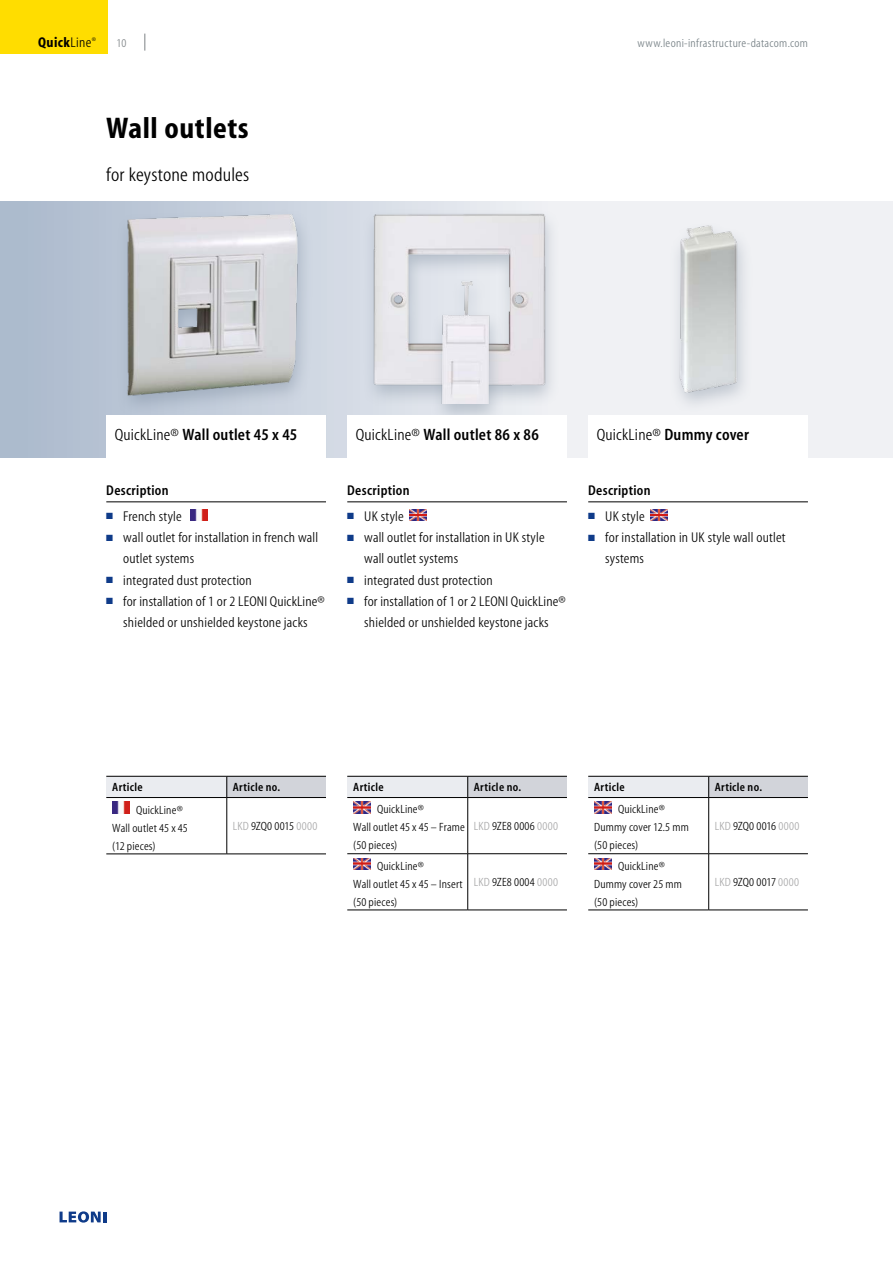
<style>
.page{position:relative;width:893px;height:1263px;background:#fff}
.page>*{position:absolute;margin:0;border:0;box-sizing:border-box;transform-origin:0 0}
.Headline_20_pt{font:700 condensed 30px "Myriad";letter-spacing:.02em;color:#000}
.Headline_20_pt-2{font:19.5px "Myriad Condensed";letter-spacing:.01em;color:#000}
.copy_9_5_ohne_Raster{font:semi-condensed 16.5px "Myriad";letter-spacing:.015em;color:#000}
.copy_9_5_ohne_Raster-2{font:16.5px "Myriad Condensed";letter-spacing:.015em;color:#000}
.LEONI_Bullet_points{font:14.25px/21.3px "Myriad Condensed";letter-spacing:.015em;color:#000}
.copy_9_5_ohne_Raster-3{font:semi-condensed 14.25px "Myriad";letter-spacing:.02em;color:#000}
.t1{font:700 condensed 14.25px "Myriad";letter-spacing:.03em;color:#000}
.Tabelle_copy_mittig{font:12px/18px "Myriad Condensed";letter-spacing:.015em;color:#000}
.Tabellenkopf_8_semi{font:semi-condensed 12px "Myriad";letter-spacing:.03em;color:#000}
.t2{font:12px "Myriad Condensed";letter-spacing:.025em;color:#768085}
.t3{font:12px "Myriad Condensed";color:#7e8386}
.t4{font:8.25px "Myriad Condensed";color:#000}
.s1{font-family:"Myriad Condensed";font-weight:400;font-stretch:normal}
.s2{font-family:"Myriad Condensed";font-stretch:normal}
.s3{color:#0f3b89}
.s4{font-family:"Myriad";font-stretch:semi-condensed}
.s5{color:#a7a7a8}
</style>
<div class="page">
<svg style="left:60px;top:1211px;width:46px;height:11px"></svg>
<div style="left:0;top:0;width:108px;height:53px;background:#fd0"></div>
<svg style="left:145px;top:34px;width:1px;height:17px"></svg>
<svg style="left:0;top:202px;width:893px;height:255px"></svg>
<img style="left:118px;top:201px;width:199px;height:214px">
<div style="left:669px;top:221px;width:84px;height:192px;background:#6c7d90;opacity:.35"></div>
<img style="left:677px;top:216px;width:63px;height:185px">
<div style="left:362px;top:209px;width:199px;height:198px;background:#6c7d90;opacity:.35"></div>
<img style="left:371px;top:212px;width:176px;height:176px">
<div style="left:430px;top:276px;width:75px;height:150px;background:#6c7d90;opacity:.35"></div>
<img style="left:431px;top:279px;width:66px;height:125px">
<div style="left:588px;top:415px;width:220px;height:63px;background:#fff"></div>
<hr style="left:588px;top:502px;width:220px;height:1px;background:#000">
<img style="left:650px;top:509px;width:18px;height:12px">
<div style="left:347px;top:415px;width:220px;height:63px;background:#fff"></div>
<hr style="left:347px;top:502px;width:220px;height:1px;background:#000">
<img style="left:409px;top:509px;width:18px;height:12px">
<div style="left:106px;top:415px;width:220px;height:63px;background:#fff"></div>
<hr style="left:106px;top:502px;width:220px;height:1px;background:#000">
<img style="left:190px;top:509px;width:18px;height:12px">
<svg style="left:588px;top:776px;width:220px;height:134px"></svg>
<hr style="left:588px;top:797px;width:121px;height:1px;background:#000">
<hr style="left:709px;top:797px;width:99px;height:1px;background:#000">
<hr style="left:708px;top:798px;width:1px;height:55px;background:#000">
<hr style="left:588px;top:853px;width:121px;height:1px;background:#000">
<hr style="left:709px;top:853px;width:99px;height:1px;background:#000">
<hr style="left:708px;top:854px;width:1px;height:56px;background:#000">
<hr style="left:588px;top:910px;width:121px;height:1px;background:#000">
<hr style="left:709px;top:910px;width:99px;height:1px;background:#000">
<img style="left:594px;top:802px;width:18px;height:11px">
<img style="left:594px;top:858px;width:18px;height:12px">
<svg style="left:347px;top:776px;width:220px;height:134px"></svg>
<hr style="left:347px;top:797px;width:121px;height:1px;background:#000">
<hr style="left:468px;top:797px;width:99px;height:1px;background:#000">
<hr style="left:467px;top:798px;width:1px;height:55px;background:#000">
<hr style="left:347px;top:853px;width:121px;height:1px;background:#000">
<hr style="left:468px;top:853px;width:99px;height:1px;background:#000">
<hr style="left:467px;top:854px;width:1px;height:56px;background:#000">
<hr style="left:347px;top:910px;width:121px;height:1px;background:#000">
<hr style="left:468px;top:910px;width:99px;height:1px;background:#000">
<img style="left:353px;top:802px;width:18px;height:11px">
<img style="left:353px;top:858px;width:18px;height:12px">
<svg style="left:106px;top:776px;width:220px;height:78px"></svg>
<hr style="left:106px;top:797px;width:121px;height:1px;background:#000">
<hr style="left:227px;top:797px;width:99px;height:1px;background:#000">
<hr style="left:227px;top:798px;width:1px;height:56px;background:#000">
<hr style="left:106px;top:854px;width:121px;height:1px;background:#000">
<hr style="left:227px;top:854px;width:99px;height:1px;background:#000">
<img style="left:112px;top:802px;width:18px;height:11px">
<p class="t4" style="left:92px;top:36px;width:6px">®</p>
<p class="t1" style="left:38px;top:35px;width:55px">Quick<span class="s1">Line</span></p>
<p class="t2" style="left:638px;top:37px;width:172px">www.leoni-infrastructure-datacom.com</p>
<p class="t3" style="left:116px;top:37px;width:11px">10</p>
<p class="Headline_20_pt" style="left:106px;top:113px;width:144px">Wall outlets</p>
<p class="Headline_20_pt-2" style="left:106px;top:165px;width:144px">for keystone modules</p>
<p class="copy_9_5_ohne_Raster" style="left:115px;top:426px;width:184px"><span class="s2">QuickLine®</span> Wall outlet 45 x 45</p>
<p class="copy_9_5_ohne_Raster-3" style="left:106px;top:484px;width:64px">Description</p>
<p class="LEONI_Bullet_points" style="left:106px;top:506px;width:77px"><span class="s3">■</span> French style</p>
<p class="LEONI_Bullet_points" style="left:123px;top:527px;width:196px;text-indent:-17px"><span class="s3">■</span> wall outlet for installation in french wall outlet systems</p>
<p class="LEONI_Bullet_points" style="left:106px;top:570px;width:147px"><span class="s3">■</span> integrated dust protection</p>
<p class="LEONI_Bullet_points" style="left:106px;top:591px;width:220px;text-align:center"><span class="s3">■</span> for installation of 1 or 2 LEONI QuickLine® shielded or unshielded keystone jacks</p>
<p class="copy_9_5_ohne_Raster" style="left:356px;top:426px;width:185px"><span class="s2">QuickLine®</span> Wall outlet 86 x 86</p>
<p class="copy_9_5_ohne_Raster-3" style="left:347px;top:484px;width:64px">Description</p>
<p class="LEONI_Bullet_points" style="left:347px;top:506px;width:58px"><span class="s3">■</span> UK style</p>
<p class="LEONI_Bullet_points" style="left:364px;top:527px;width:182px;text-indent:-17px"><span class="s3">■</span> wall outlet for installation in UK style wall outlet systems</p>
<p class="LEONI_Bullet_points" style="left:347px;top:570px;width:147px"><span class="s3">■</span> integrated dust protection</p>
<p class="LEONI_Bullet_points" style="left:347px;top:591px;width:220px;text-align:center"><span class="s3">■</span> for installation of 1 or 2 LEONI QuickLine® shielded or unshielded keystone jacks</p>
<p class="copy_9_5_ohne_Raster-2" style="left:597px;top:426px;width:154px">QuickLine® <span class="s4">Dummy cover</span></p>
<p class="copy_9_5_ohne_Raster-3" style="left:588px;top:484px;width:64px">Description</p>
<p class="LEONI_Bullet_points" style="left:588px;top:506px;width:58px"><span class="s3">■</span> UK style</p>
<p class="LEONI_Bullet_points" style="left:605px;top:527px;width:182px;text-indent:-17px"><span class="s3">■</span> for installation in UK style wall outlet systems</p>
<p class="Tabellenkopf_8_semi" style="left:112px;top:781px;width:32px">Article</p>
<p class="Tabellenkopf_8_semi" style="left:233px;top:781px;width:49px">Article no.</p>
<p class="Tabelle_copy_mittig" style="left:112px;top:801px;width:77px;text-indent:24px">QuickLine®<br>Wall outlet 45 x 45</p>
<p class="Tabelle_copy_mittig" style="left:112px;top:837px;width:45px">(12 pieces)</p>
<p class="Tabelle_copy_mittig" style="left:233px;top:818px;width:86px"><span class="s5">LKD</span> 9ZQ0 0015 <span class="s5">0000</span></p>
<p class="Tabellenkopf_8_semi" style="left:353px;top:781px;width:32px">Article</p>
<p class="Tabellenkopf_8_semi" style="left:474px;top:781px;width:49px">Article no.</p>
<p class="Tabelle_copy_mittig" style="left:353px;top:801px;width:113px;text-indent:24px">QuickLine®<br>Wall outlet 45 x 45 – Frame</p>
<p class="Tabelle_copy_mittig" style="left:353px;top:837px;width:46px">(50 pieces)</p>
<p class="Tabelle_copy_mittig" style="left:474px;top:818px;width:86px"><span class="s5">LKD</span> 9ZE8 0006 <span class="s5">0000</span></p>
<p class="Tabelle_copy_mittig" style="left:353px;top:857px;width:111px;text-indent:24px">QuickLine®<br>Wall outlet 45 x 45 – Insert</p>
<p class="Tabelle_copy_mittig" style="left:353px;top:893px;width:46px">(50 pieces)</p>
<p class="Tabelle_copy_mittig" style="left:474px;top:874px;width:86px"><span class="s5">LKD</span> 9ZE8 0004 <span class="s5">0000</span></p>
<p class="Tabellenkopf_8_semi" style="left:594px;top:781px;width:32px">Article</p>
<p class="Tabellenkopf_8_semi" style="left:715px;top:781px;width:49px">Article no.</p>
<p class="Tabelle_copy_mittig" style="left:618px;top:801px;width:48px">QuickLine®</p>
<p class="Tabelle_copy_mittig" style="left:594px;top:819px;width:96px">Dummy cover 12.5 mm</p>
<p class="Tabelle_copy_mittig" style="left:594px;top:837px;width:46px">(50 pieces)</p>
<p class="Tabelle_copy_mittig" style="left:715px;top:818px;width:86px"><span class="s5">LKD</span> 9ZQ0 0016 <span class="s5">0000</span></p>
<p class="Tabelle_copy_mittig" style="left:594px;top:857px;width:89px;text-align:center">QuickLine®<br>Dummy cover 25 mm</p>
<p class="Tabelle_copy_mittig" style="left:594px;top:893px;width:46px">(50 pieces)</p>
<p class="Tabelle_copy_mittig" style="left:715px;top:874px;width:86px"><span class="s5">LKD</span> 9ZQ0 0017 <span class="s5">0000</span></p>
</div>
